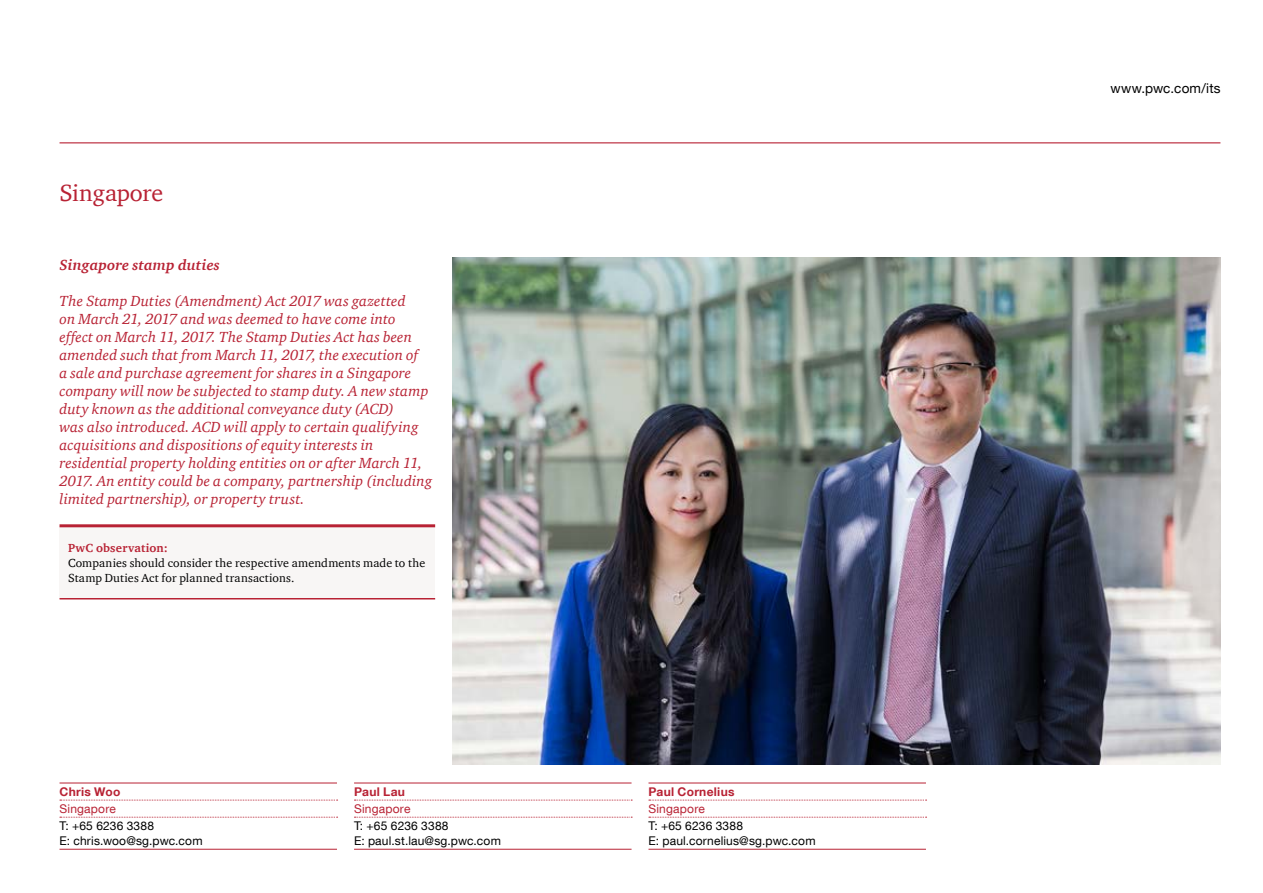
<style>
.page{position:relative;width:1263px;height:893px;background:#fff}
.page>*{position:absolute;margin:0;border:0;box-sizing:border-box;transform-origin:0 0}
.t1{font:24px "ITC Charter Com";letter-spacing:-.01em;color:#b82234}
.t2{font:italic 15px/18px "ITC Charter Com";letter-spacing:.005em;color:#b82234}
.t3{font:italic 700 15px "ITC Charter Com";letter-spacing:.005em;color:#b82234}
.t4{font:13.5px "Helvetica Neue LT Com";letter-spacing:.01em;color:#000}
.t5{font:12px/15px "Helvetica Neue LT Com";letter-spacing:.015em;color:#000}
.t6{font:12px/15px "ITC Charter Com";letter-spacing:.015em;color:#000}
.t7{font:700 12px "Helvetica Neue LT Com";letter-spacing:.025em;color:#b82234}
.t8{font:12px "Helvetica Neue LT Com";letter-spacing:.015em;color:#b82234}
.t9{font:700 12px "ITC Charter Com";letter-spacing:.02em;color:#b82234}
</style>
<div class="page">
<img style="left:452px;top:258px;width:768px;height:506px">
<hr style="left:60px;top:142px;width:1160px;height:1px;background:#b82234">
<hr style="left:354px;top:783px;width:277px;height:1px;background:#b82234">
<svg style="left:354px;top:800px;width:278px;height:1px"></svg>
<svg style="left:354px;top:817px;width:278px;height:1px"></svg>
<hr style="left:354px;top:849px;width:277px;height:1px;background:#b82234">
<hr style="left:648px;top:783px;width:278px;height:1px;background:#b82234">
<svg style="left:649px;top:800px;width:277px;height:1px"></svg>
<svg style="left:649px;top:817px;width:277px;height:1px"></svg>
<hr style="left:648px;top:849px;width:278px;height:1px;background:#b82234">
<hr style="left:60px;top:783px;width:277px;height:1px;background:#b82234">
<svg style="left:60px;top:800px;width:278px;height:1px"></svg>
<svg style="left:60px;top:817px;width:278px;height:1px"></svg>
<hr style="left:60px;top:849px;width:277px;height:1px;background:#b82234">
<div style="left:60px;top:526px;width:375px;height:73px;background:#f8f6f5"></div>
<hr style="left:60px;top:524px;width:375px;height:3px;background:#b82234">
<hr style="left:60px;top:598px;width:375px;height:1px;background:#b82234">
<h1 class="t1" style="left:60px;top:178px;width:105px">Singapore</h1>
<p class="t3" style="left:60px;top:256px;width:162px">Singapore stamp duties</p>
<p class="t2" style="left:60px;top:291px;width:374px">The Stamp Duties (Amendment) Act 2017 was gazetted<br>on March 21, 2017 and was deemed to have come into effect on March 11, 2017. The Stamp Duties Act has been amended such that from March 11, 2017, the execution of<br>a sale and purchase agreement for shares in a Singapore company will now be subjected to stamp duty. A new stamp duty known as the additional conveyance duty (ACD)<br>was also introduced. ACD will apply to certain qualifying acquisitions and dispositions of equity interests in residential property holding entities on or after March 11, 2017. An entity could be a company, partnership (including limited partnership), or property trust.</p>
<p class="t9" style="left:68px;top:540px;width:101px">PwC observation:</p>
<p class="t6" style="left:68px;top:555px;width:359px">Companies should consider the respective amendments made to the<br>Stamp Duties Act for planned transactions.</p>
<p class="t7" style="left:60px;top:784px;width:62px">Chris Woo</p>
<p class="t8" style="left:60px;top:801px;width:58px">Singapore</p>
<p class="t5" style="left:60px;top:818px;width:145px">T: +65 6236 3388<br>E: chris.woo@sg.pwc.com</p>
<p class="t7" style="left:354px;top:784px;width:52px">Paul Lau</p>
<p class="t8" style="left:354px;top:801px;width:58px">Singapore</p>
<p class="t5" style="left:354px;top:818px;width:148px">T: +65 6236 3388<br>E: paul.st.lau@sg.pwc.com</p>
<p class="t7" style="left:648px;top:784px;width:88px">Paul Cornelius</p>
<p class="t8" style="left:648px;top:801px;width:58px">Singapore</p>
<p class="t5" style="left:648px;top:818px;width:169px">T: +65 6236 3388<br>E: paul.cornelius@sg.pwc.com</p>
<p class="t4" style="left:1110px;top:80px;width:111px">www.pwc.com/its</p>
</div>
